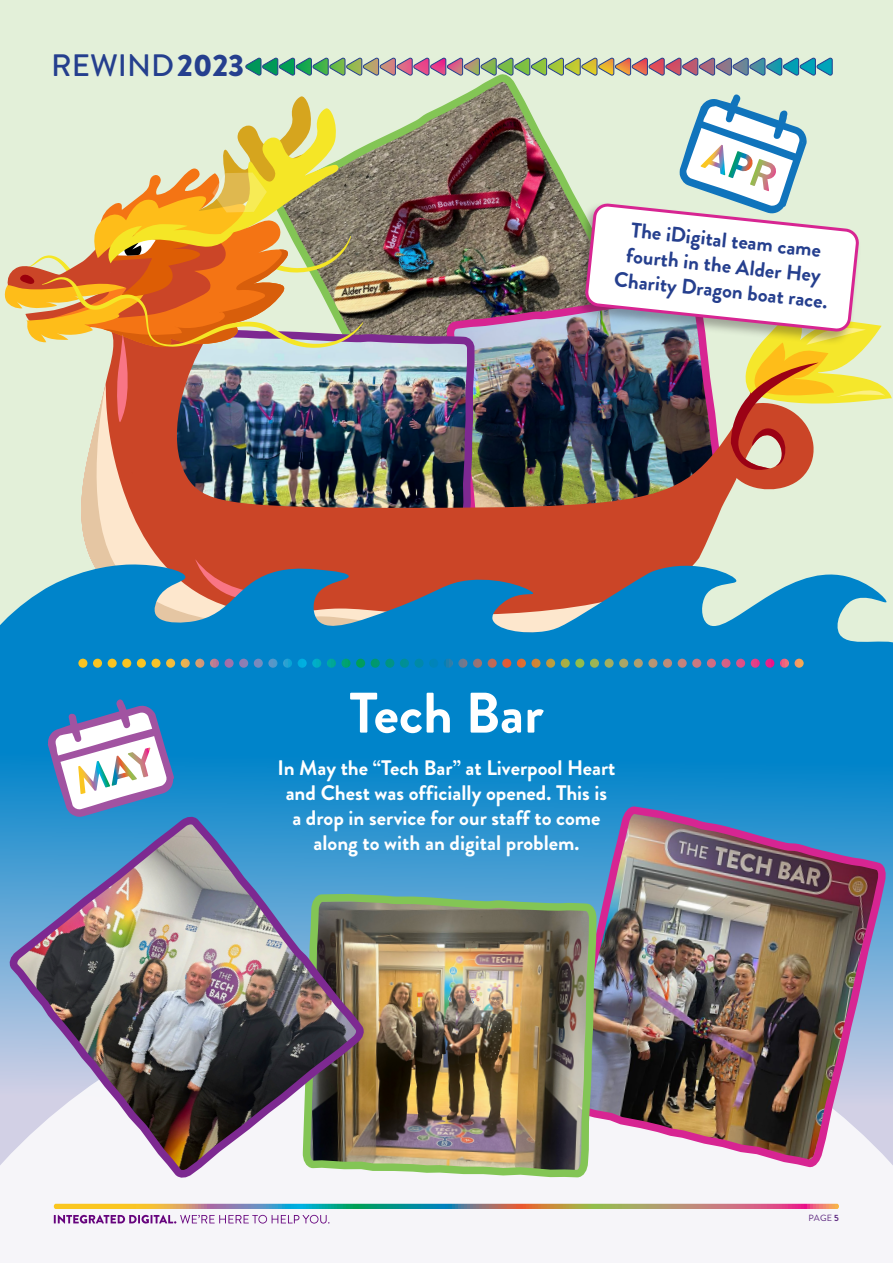
<style>
.page{position:relative;width:893px;height:1263px;background:#e3f0d9}
.page>*{position:absolute;margin:0;border:0;box-sizing:border-box;transform-origin:0 0}
.t1{font:700 57px "Brandon Grotesque";color:#fff}
.t2{font:500 31.05px "Brandon Grotesque";color:#253f8e}
.t3{font:700 21px/25.2px "Brandon Grotesque";color:#fff;text-align:center}
.t4{font:700 21px/25.2px "Brandon Grotesque";color:#253f8e;text-align:center}
.t5{font:9px "Brandon Grotesque";color:#5f2b81}
.s1{font-weight:900}
.s2{font-weight:700}
</style>
<div class="page">
<svg style="left:0;top:722px;width:893px;height:253px;background:#138acc"></svg>
<div style="left:0;top:975px;width:893px;height:288px;background:#f6f5f9"></div>
<img style="left:363px;top:77px;width:215px;height:137px">
<img style="left:363px;top:214px;width:440px;height:343px">
<img style="left:399px;top:383px;width:283px;height:174px">
<img style="left:81px;top:383px;width:318px;height:174px">
<img style="left:4px;top:96px;width:359px;height:331px">
<svg style="left:54px;top:1204px;width:785px;height:5px;background:#979173"></svg>
<svg style="left:54px;top:1215px;width:275px;height:8px;background:#c3a0cd"></svg>
<svg style="left:0;top:557px;width:893px;height:165px;background:#3689b6"></svg>
<svg style="left:444px;top:659px;width:360px;height:9px;background:#5a819b"></svg>
<img style="left:552px;top:803px;width:331px;height:370px">
<img style="left:370px;top:890px;width:230px;height:291px">
<img style="left:3px;top:815px;width:367px;height:370px">
<img style="left:245px;top:57px;width:588px;height:20px">
<div style="left:572px;top:202px;width:289px;height:144px;background:#231f20;opacity:.35"></div>
<img style="left:583px;top:94px;width:309px;height:383px">
<svg style="left:48px;top:699px;width:126px;height:118px;background:#9aafd7"></svg>
<p class="t2" style="left:51px;top:44px;width:195px">REWIND<span class="s1">2023</span></p>
<p class="t4" style="left:621px;top:216px;width:216px;rotate:6deg">The iDigital team came fourth in the Alder Hey<br>Charity Dragon boat race.</p>
<p class="t1" style="left:349px;top:673px;width:196px">Tech Bar</p>
<p class="t3" style="left:277px;top:755px;width:340px">In May the “Tech Bar” at Liverpool Heart and Chest was officially opened. This is<br>a drop in service for our staff to come along to with an digital problem.</p>
<p class="t5" style="left:809px;top:1212px;width:32px">PAGE <span class="s2">5</span></p>
</div>
